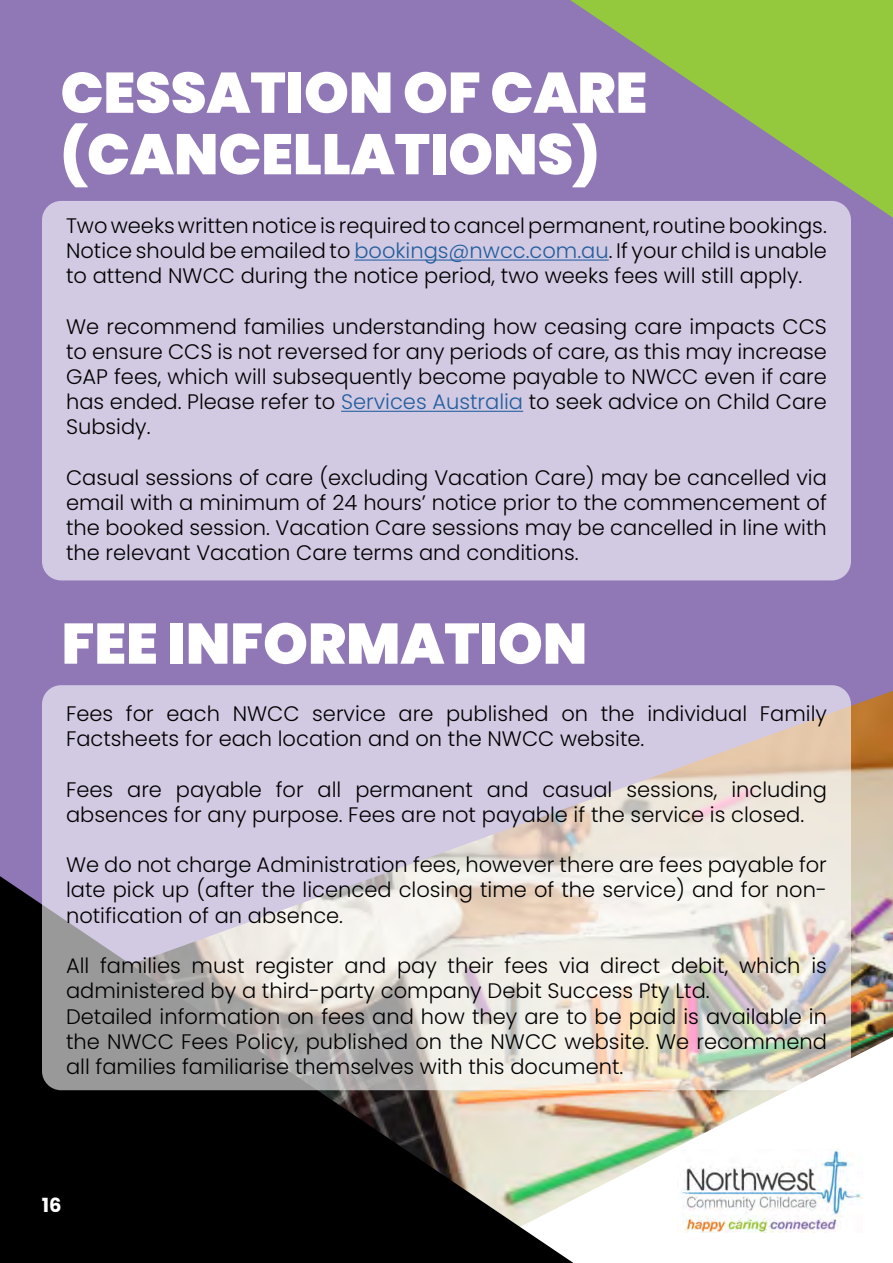
<style>
.page{position:relative;width:893px;height:1263px;background:#fff}
.page>*{position:absolute;margin:0;border:0;box-sizing:border-box;transform-origin:0 0}
.t1{font:900 57px/61.5px "Poppins";color:#fff}
.t2{font:300 21px/25.2px "Poppins";color:#000;text-align:justify}
.t3{font:700 19.5px "Poppins";color:#fff}
.s1{color:#215e9e}
</style>
<div class="page">
<div style="left:0;top:0;width:893px;height:1011px;background:#9078b7"></div>
<div style="left:42px;top:201px;width:809px;height:379px;background:#d2c9e2;border-radius:19px"></div>
<hr style="left:354px;top:260px;width:255px;height:1px;background:#215e9e">
<hr style="left:341px;top:411px;width:182px;height:1px;background:#215e9e">
<svg style="left:573px;top:1037px;width:320px;height:226px"></svg>
<svg style="left:570px;top:0;width:323px;height:218px;background:#96a480"></svg>
<svg style="left:0;top:876px;width:573px;height:387px;background:#252420"></svg>
<svg style="left:42px;top:685px;width:809px;height:405px;background:#d6cfd4"></svg>
<img style="left:678px;top:1150px;width:185px;height:83px">
<h1 class="t1" style="left:61px;top:62px;width:588px">CESSATION OF CARE (CANCELLATIONS)</h1>
<p class="t2" style="left:66px;top:213px;width:762px">Two weeks written notice is required to cancel permanent, routine bookings.<br>Notice should be emailed to <span class="s1">bookings@nwcc.com.au</span>. If your child is unable to attend NWCC during the notice period, two weeks fees will still apply.</p>
<p class="t2" style="left:66px;top:314px;width:762px">We recommend families understanding how ceasing care impacts CCS to ensure CCS is not reversed for any periods of care, as this may increase GAP fees, which will subsequently become payable to NWCC even if care has ended. Please refer to <span class="s1">Services Australia</span> to seek advice on Child Care Subsidy.</p>
<p class="t2" style="left:66px;top:465px;width:762px">Casual sessions of care (excluding Vacation Care) may be cancelled via email with a minimum of 24 hours’ notice prior to the commencement of the booked session. Vacation Care sessions may be cancelled in line with the relevant Vacation Care terms and conditions.</p>
<h1 class="t1" style="left:62px;top:613px;width:527px">FEE INFORMATION</h1>
<p class="t2" style="left:66px;top:701px;width:762px">Fees for each NWCC service are published on the individual Family<br>Factsheets for each location and on the NWCC website.</p>
<p class="t2" style="left:66px;top:777px;width:762px">Fees are payable for all permanent and casual sessions, including absences for any purpose. Fees are not payable if the service is closed.</p>
<p class="t2" style="left:66px;top:852px;width:762px">We do not charge Administration fees, however there are fees payable for late pick up (after the licenced closing time of the service) and for non&shy;notification of an absence.</p>
<p class="t2" style="left:66px;top:953px;width:762px;text-align:left">All families must register and pay their fees via direct debit, which is administered by a third-party company Debit Success Pty Ltd.<br>Detailed information on fees and how they are to be paid is available in the NWCC Fees Policy, published on the NWCC website. We recommend all families familiarise themselves with this document.</p>
<p class="t3" style="left:42px;top:1194px;width:21px">16</p>
</div>
